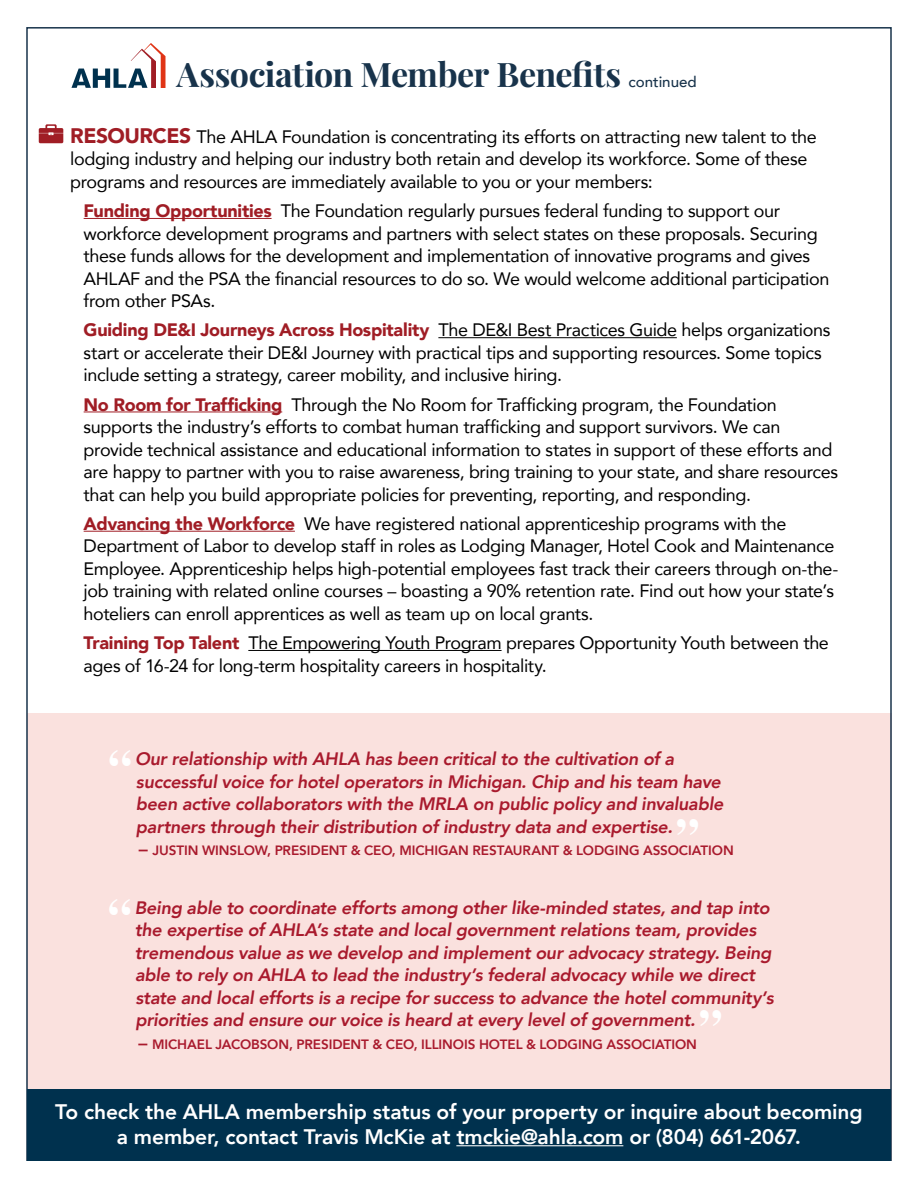
<style>
.page{position:relative;width:918px;height:1188px;background:#fff}
.page>*{position:absolute;margin:0;border:0;box-sizing:border-box;transform-origin:0 0}
.t1{font:700 46.5px "Times";color:#fff}
.t2{font:700 33.75px "Playfair Display";letter-spacing:-.02em;color:#18334b}
.t3{font:800 21px/25.2px "Avenir";letter-spacing:-.005em;color:#fff;text-align:center}
.t4{font:18px/22.5px "Avenir";letter-spacing:-.02em;color:#000}
.t5{font:italic 800 18px/22.5px "Avenir";letter-spacing:-.015em;color:#a91a2d}
.t6{font:500 15px "Avenir";color:#18334b}
.t7{font:800 13.5px "Avenir";letter-spacing:-.005em;color:#a91a2d}
.s1{font-weight:900;font-size:21px;color:#a01d25}
.s2{font-weight:900;color:#a01d25}
.s3{font-size:18px}
</style>
<div class="page">
<div style="left:27px;top:714px;width:865px;height:447px;background:#fae1de"></div>
<hr style="left:84px;top:218px;width:188px;height:1px;background:#a01d25">
<hr style="left:438px;top:337px;width:239px;height:1px;background:#000">
<hr style="left:84px;top:412px;width:198px;height:1px;background:#a01d25">
<hr style="left:84px;top:531px;width:211px;height:1px;background:#a01d25">
<hr style="left:248px;top:650px;width:254px;height:1px;background:#000">
<svg style="left:71px;top:43px;width:95px;height:45px"></svg>
<svg style="left:39px;top:124px;width:24px;height:19px"></svg>
<div style="left:27px;top:1090px;width:864px;height:71px;background:#00314e"></div>
<hr style="left:456px;top:1145px;width:167px;height:1px;background:#fff">
<h2 class="t2" style="left:177px;top:48px;width:446px">Association Member Benefits</h2>
<p class="t6" style="left:629px;top:69px;width:70px">continued</p>
<p class="t4" style="left:70px;top:125px;width:748px"><span class="s1">RESOURCES</span> The AHLA Foundation is concentrating its efforts on attracting new talent to the lodging industry and helping our industry both retain and develop its workforce. Some of these programs and resources are immediately available to you or your members:</p>
<p class="t4" style="left:84px;top:199px;width:747px"><span class="s2">Funding Opportunities</span> The Foundation regularly pursues federal funding to support our workforce development programs and partners with select states on these proposals. Securing these funds allows for the development and implementation of innovative programs and gives AHLAF and the PSA the financial resources to do so. We would welcome additional participation from other PSAs.</p>
<p class="t4" style="left:84px;top:318px;width:748px"><span class="s2">Guiding DE&amp;I Journeys Across Hospitality</span> The DE&amp;I Best Practices Guide helps organizations start or accelerate their DE&amp;I Journey with practical tips and supporting resources. Some topics include setting a strategy, career mobility, and inclusive hiring.</p>
<p class="t4" style="left:84px;top:393px;width:756px"><span class="s2">No Room for Trafficking</span> Through the No Room for Trafficking program, the Foundation supports the industry’s efforts to combat human trafficking and support survivors. We can provide technical assistance and educational information to states in support of these efforts and are happy to partner with you to raise awareness, bring training to your state, and share resources that can help you build appropriate policies for preventing, reporting, and responding.</p>
<p class="t4" style="left:84px;top:512px;width:756px"><span class="s2">Advancing the Workforce</span> We have registered national apprenticeship programs with the Department of Labor to develop staff in roles as Lodging Manager, Hotel Cook and Maintenance Employee. Apprenticeship helps high-potential employees fast track their careers through on-the&shy;job training with related online courses – boasting a 90% retention rate. Find out how your state’s hoteliers can enroll apprentices as well as team up on local grants.</p>
<p class="t4" style="left:84px;top:631px;width:747px"><span class="s2">Training Top Talent</span> The Empowering Youth Program prepares Opportunity Youth between the ages of 16-24 for long-term hospitality careers in hospitality.</p>
<h1 class="t1" style="left:108px;top:722px;width:25px">“</h1>
<p class="t5" style="left:135px;top:748px;width:590px">Our relationship with AHLA has been critical to the cultivation of a successful voice for hotel operators in Michigan. Chip and his team have been active collaborators with the MRLA on public policy and invaluable partners through their distribution of industry data and expertise.</p>
<p class="t7" style="left:139px;top:840px;width:596px"><span class="s3">–</span> JUSTIN WINSLOW, PRESIDENT &amp; CEO, MICHIGAN RESTAURANT &amp; LODGING ASSOCIATION</p>
<h1 class="t1" style="left:676px;top:791px;width:25px">”</h1>
<h1 class="t1" style="left:108px;top:870px;width:25px">“</h1>
<p class="t5" style="left:135px;top:896px;width:640px">Being able to coordinate efforts among other like-minded states, and tap into the expertise of AHLA’s state and local government relations team, provides tremendous value as we develop and implement our advocacy strategy. Being able to rely on AHLA to lead the industry’s federal advocacy while we direct state and local efforts is a recipe for success to advance the hotel community’s priorities and ensure our voice is heard at every level of government.</p>
<p class="t7" style="left:138px;top:1034px;width:560px"><span class="s3">–</span> MICHAEL JACOBSON, PRESIDENT &amp; CEO, ILLINOIS HOTEL &amp; LODGING ASSOCIATION</p>
<h1 class="t1" style="left:699px;top:982px;width:25px">”</h1>
<p class="t3" style="left:55px;top:1099px;width:809px">To check the AHLA membership status of your property or inquire about becoming a member, contact Travis McKie at tmckie@ahla.com or (804) 661-2067.</p>
</div>
